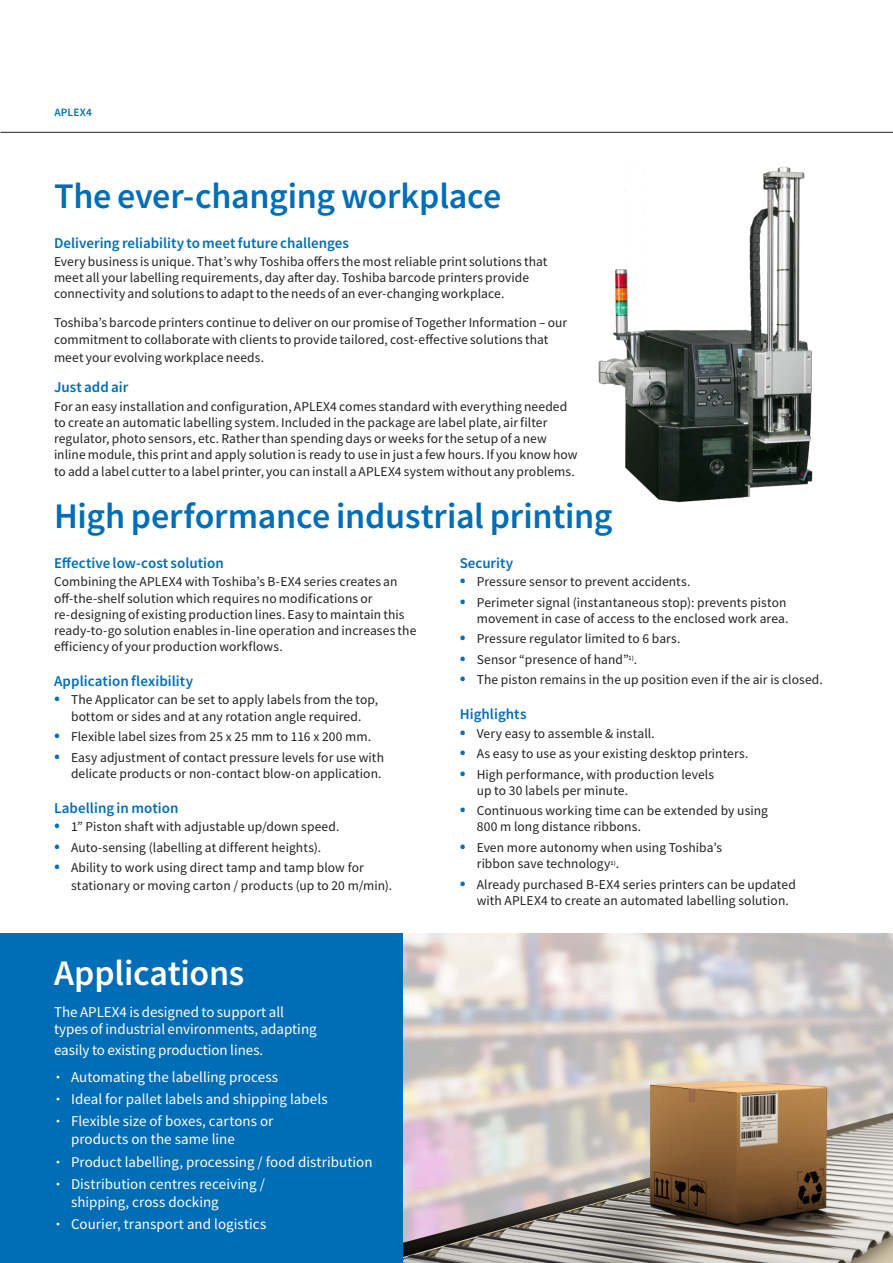
<style>
.page{position:relative;width:893px;height:1263px;background:#fff}
.page>*{position:absolute;margin:0;border:0;box-sizing:border-box;transform-origin:0 0}
.Section_title_headli{font:500 36px "Toshiba Sans";letter-spacing:-.01em;color:#006db7}
.Section_title_gradie{font:500 36px "Toshiba Sans";letter-spacing:-.005em;color:#fff}
.Highlight_bullets{font:15px/18px "Toshiba Sans";color:#fff}
.Main_text_BLACK{font:500 15px "Toshiba Sans";color:#006db7}
.Sub_heading_level_1{font:500 15px "Toshiba Sans";color:#006db7}
.Main_text_BLACK-2{font:13.5px/16.2px "Toshiba Sans";letter-spacing:.005em;color:#231f20}
.t1{font:500 11.25px "Toshiba Sans";letter-spacing:.01em;color:#006db7}
.s1{font-size:19.5px;color:#006db7}
.s2{font-weight:700}
</style>
<div class="page">
<hr style="left:0;top:132px;width:893px;height:1px;background:#231f20">
<div style="left:0;top:934px;width:404px;height:329px;background:#006db7"></div>
<img style="left:598px;top:166px;width:215px;height:337px">
<img style="left:404px;top:934px;width:489px;height:329px">
<p class="t1" style="left:54px;top:104px;width:39px">APLEX4</p>
<p class="Section_title_headli" style="left:54px;top:172px;width:449px">The ever-changing workplace</p>
<p class="Sub_heading_level_1" style="left:54px;top:233px;width:297px">Delivering reliability to meet future challenges</p>
<p class="Main_text_BLACK-2" style="left:54px;top:253px;width:495px">Every business is unique. That’s why Toshiba offers the most reliable print solutions that meet all your labelling requirements, day after day. Toshiba barcode printers provide connectivity and solutions to adapt to the needs of an ever-changing workplace.</p>
<p class="Main_text_BLACK-2" style="left:54px;top:315px;width:515px">Toshiba’s barcode printers continue to deliver on our promise of Together Information – our commitment to collaborate with clients to provide tailored, cost-effective solutions that</p>
<p class="Main_text_BLACK-2" style="left:54px;top:349px;width:212px">meet your evolving workplace needs.</p>
<p class="Sub_heading_level_1" style="left:54px;top:377px;width:76px">Just add air</p>
<p class="Main_text_BLACK-2" style="left:54px;top:398px;width:525px">For an easy installation and configuration, APLEX4 comes standard with everything needed to create an automatic labelling system. Included in the package are label plate, air filter regulator, photo sensors, etc. Rather than spending days or weeks for the setup of a new inline module, this print and apply solution is ready to use in just a few hours. If you know how to add a label cutter to a label printer, you can install a APLEX4 system without any problems.</p>
<p class="Section_title_headli" style="left:54px;top:493px;width:560px">High performance industrial printing</p>
<p class="Main_text_BLACK" style="left:54px;top:553px;width:171px">Effective low-cost solution</p>
<p class="Main_text_BLACK-2" style="left:54px;top:574px;width:364px">Combining the APLEX4 with Toshiba’s B-EX4 series creates an off-the-shelf solution which requires no modifications or re-designing of existing production lines. Easy to maintain this ready-to-go solution enables in-line operation and increases the efficiency of your production workflows.</p>
<p class="Main_text_BLACK" style="left:54px;top:671px;width:141px">Application flexibility</p>
<p class="Main_text_BLACK-2" style="left:54px;top:692px;width:326px;text-align:center"><span class="s1">•</span> The Applicator can be set to apply labels from the top, bottom or sides and at any rotation angle required.</p>
<p class="Main_text_BLACK-2" style="left:54px;top:728px;width:319px"><span class="s1">•</span> Flexible label sizes from 25 x 25 mm to 116 x 200 mm.</p>
<p class="Main_text_BLACK-2" style="left:54px;top:749px;width:331px;text-align:right"><span class="s1">•</span> Easy adjustment of contact pressure levels for use with delicate products or non-contact blow-on application.</p>
<p class="Main_text_BLACK" style="left:54px;top:798px;width:126px">Labelling in motion</p>
<p class="Main_text_BLACK-2" style="left:54px;top:818px;width:287px"><span class="s1">•</span> 1” Piston shaft with adjustable up/down speed.</p>
<p class="Main_text_BLACK-2" style="left:54px;top:839px;width:269px"><span class="s1">•</span> Auto-sensing (labelling at different heights).</p>
<p class="Main_text_BLACK-2" style="left:71px;top:858px;width:323px;line-height:18px;text-indent:-17px"><span class="s1">•</span> Ability to work using direct tamp and tamp blow for stationary or moving carton / products (up to 20 m/min).</p>
<p class="Main_text_BLACK" style="left:460px;top:553px;width:55px">Security</p>
<p class="Main_text_BLACK-2" style="left:460px;top:574px;width:232px"><span class="s1">•</span> Pressure sensor to prevent accidents.</p>
<p class="Main_text_BLACK-2" style="left:460px;top:594px;width:330px;text-align:right"><span class="s1">•</span> Perimeter signal (instantaneous stop): prevents piston movement in case of access to the enclosed work area.</p>
<p class="Main_text_BLACK-2" style="left:460px;top:631px;width:222px"><span class="s1">•</span> Pressure regulator limited to 6 bars.</p>
<p class="Main_text_BLACK-2" style="left:460px;top:651px;width:179px"><span class="s1">•</span> Sensor “presence of hand”<sup>1)</sup>.</p>
<p class="Main_text_BLACK-2" style="left:460px;top:672px;width:365px"><span class="s1">•</span> The piston remains in the up position even if the air is closed.</p>
<p class="Main_text_BLACK" style="left:460px;top:704px;width:68px">Highlights</p>
<p class="Main_text_BLACK-2" style="left:460px;top:725px;width:197px"><span class="s1">•</span> Very easy to assemble &amp; install.</p>
<p class="Main_text_BLACK-2" style="left:460px;top:745px;width:290px"><span class="s1">•</span> As easy to use as your existing desktop printers.</p>
<p class="Main_text_BLACK-2" style="left:477px;top:766px;width:239px;text-indent:-17px"><span class="s1">•</span> High performance, with production levels up to 30 labels per minute.</p>
<p class="Main_text_BLACK-2" style="left:477px;top:802px;width:293px;text-indent:-17px"><span class="s1">•</span> Continuous working time can be extended by using<br>800 m long distance ribbons.</p>
<p class="Main_text_BLACK-2" style="left:477px;top:839px;width:247px;text-indent:-17px"><span class="s1">•</span> Even more autonomy when using Toshiba’s ribbon save technology<sup>1)</sup>.</p>
<p class="Main_text_BLACK-2" style="left:477px;top:876px;width:321px;text-indent:-17px"><span class="s1">•</span> Already purchased B-EX4 series printers can be updated with APLEX4 to create an automated labelling solution.</p>
<p class="Section_title_gradie" style="left:54px;top:950px;width:192px">Applications</p>
<p class="Highlight_bullets" style="left:54px;top:1004px;width:264px;line-height:16.5px">The APLEX4 is designed to support all types of industrial environments, adapting</p>
<p class="Highlight_bullets" style="left:54px;top:1041px;width:211px">easily to existing production lines.</p>
<p class="Highlight_bullets" style="left:54px;top:1068px;width:226px"><span class="s2">∙</span> Automating the labelling process</p>
<p class="Highlight_bullets" style="left:54px;top:1090px;width:275px"><span class="s2">∙</span> Ideal for pallet labels and shipping labels</p>
<p class="Highlight_bullets" style="left:71px;top:1112px;width:204px;text-indent:-17px"><span class="s2">∙</span> Flexible size of boxes, cartons or products on the same line</p>
<p class="Highlight_bullets" style="left:54px;top:1153px;width:320px"><span class="s2">∙</span> Product labelling, processing / food distribution</p>
<p class="Highlight_bullets" style="left:71px;top:1175px;width:195px;text-indent:-17px"><span class="s2">∙</span> Distribution centres receiving / shipping, cross docking</p>
<p class="Highlight_bullets" style="left:54px;top:1215px;width:214px"><span class="s2">∙</span> Courier, transport and logistics</p>
</div>
